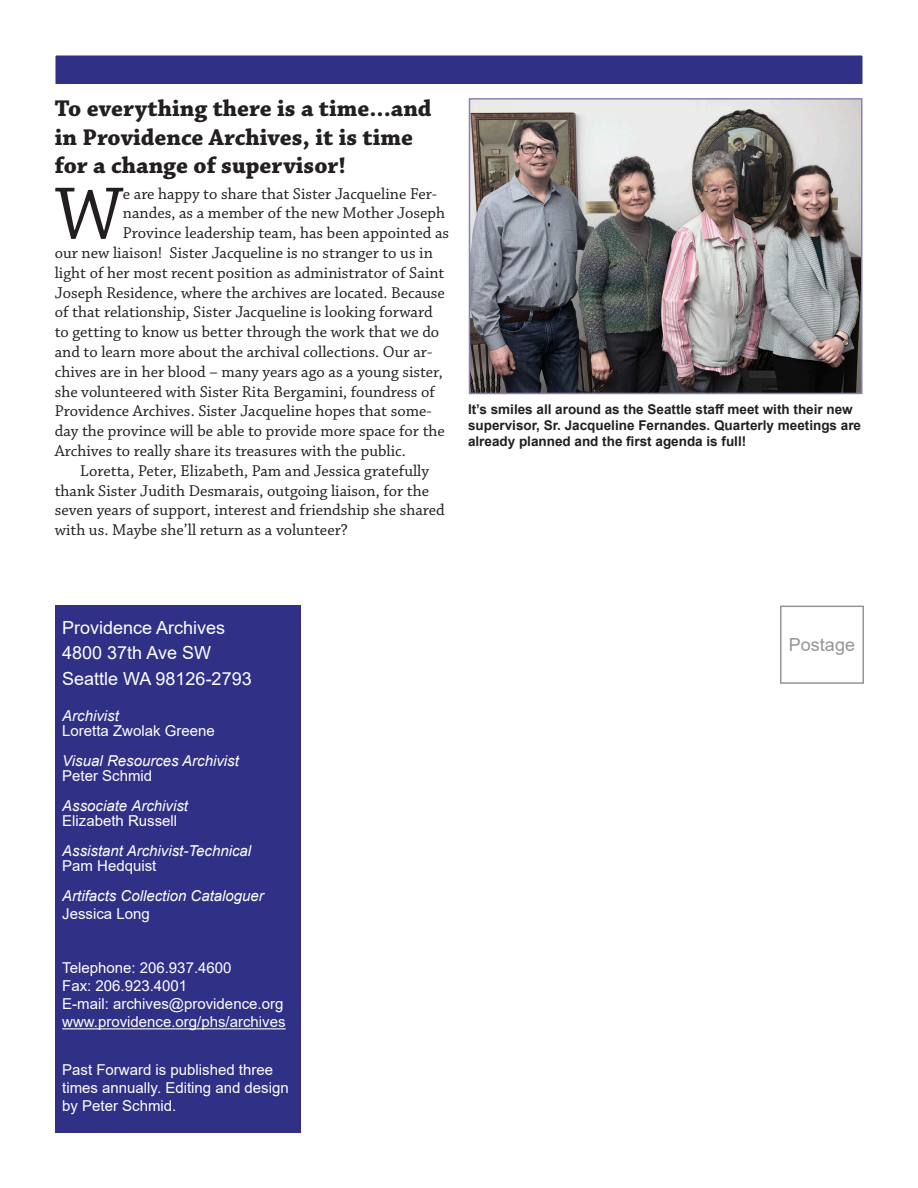
<style>
.page{position:relative;width:918px;height:1188px;background:#fff}
.page>*{position:absolute;margin:0;border:0;box-sizing:border-box;transform-origin:0 0}
.First_Paragraph{font:77.4px "Chaparral Pro";color:#231f20}
.t1{font:700 24px/28.8px "Chaparral Pro";color:#231f20}
.t2{font:18px/25.5px "Arial";color:#fff}
.t3{font:18px "Arial";color:#939598}
.First_Paragraph-2{font:16.5px/19.8px "Chaparral Pro";color:#231f20}
.t4{font:15px/18px "Arial";color:#fff}
.t5{font:italic 15px "Arial";color:#fff}
.t6{font:700 13.5px/16.2px "Arial";color:#231f20}
</style>
<div class="page">
<div style="left:54px;top:54px;width:810px;height:32px;background:#303087;border:2px solid #fff"></div>
<div style="left:55px;top:606px;width:246px;height:527px;background:#303087"></div>
<hr style="left:62px;top:1028px;width:224px;height:1px;background:#fff">
<div style="left:780px;top:606px;width:84px;height:78px;border:2px solid #939598"></div>
<img style="left:472px;top:101px;width:387px;height:290px">
<div style="left:469px;top:98px;width:393px;height:296px;border:2px solid #8981b5"></div>
<p class="t1" style="left:55px;top:94px;width:378px">To everything there is a time...and in Providence Archives, it is time for a change of supervisor!</p>
<p class="First_Paragraph" style="left:55px;top:171px;width:70px">W</p>
<p class="First_Paragraph-2" style="left:123px;top:184px;width:316px">e are happy to share that Sister Jacqueline Fer-</p>
<p class="First_Paragraph-2" style="left:123px;top:204px;width:324px">nandes, as a member of the new Mother Joseph</p>
<p class="First_Paragraph-2" style="left:123px;top:224px;width:328px">Province leadership team, has been appointed as</p>
<p class="First_Paragraph-2" style="left:55px;top:243px;width:380px">our new liaison! Sister Jacqueline is no stranger to us in</p>
<p class="First_Paragraph-2" style="left:55px;top:263px;width:391px">light of her most recent position as administrator of Saint</p>
<p class="First_Paragraph-2" style="left:55px;top:283px;width:392px">Joseph Residence, where the archives are located. Because</p>
<p class="First_Paragraph-2" style="left:55px;top:303px;width:379px">of that relationship, Sister Jacqueline is looking forward</p>
<p class="First_Paragraph-2" style="left:55px;top:323px;width:386px">to getting to know us better through the work that we do</p>
<p class="First_Paragraph-2" style="left:55px;top:342px;width:379px">and to learn more about the archival collections. Our ar-</p>
<p class="First_Paragraph-2" style="left:55px;top:362px;width:390px">chives are in her blood – many years ago as a young sister,</p>
<p class="First_Paragraph-2" style="left:55px;top:382px;width:382px">she volunteered with Sister Rita Bergamini, foundress of</p>
<p class="First_Paragraph-2" style="left:55px;top:402px;width:379px">Providence Archives. Sister Jacqueline hopes that some-</p>
<p class="First_Paragraph-2" style="left:55px;top:422px;width:392px">day the province will be able to provide more space for the</p>
<p class="First_Paragraph-2" style="left:55px;top:441px;width:353px">Archives to really share its treasures with the public.</p>
<p class="First_Paragraph-2" style="left:55px;top:461px;width:392px;text-indent:26px">Loretta, Peter, Elizabeth, Pam and Jessica gratefully thank Sister Judith Desmarais, outgoing liaison, for the seven years of support, interest and friendship she shared with us. Maybe she’ll return as a volunteer?</p>
<p class="t6" style="left:468px;top:401px;width:395px">It’s smiles all around as the Seattle staff meet with their new supervisor, Sr. Jacqueline Fernandes. Quarterly meetings are already planned and the first agenda is full!</p>
<p class="t2" style="left:62px;top:614px;width:191px">Providence Archives<br>4800 37th Ave SW<br>Seattle WA 98126-2793</p>
<p class="t5" style="left:62px;top:706px;width:58px">Archivist</p>
<p class="t4" style="left:62px;top:722px;width:154px">Loretta Zwolak Greene</p>
<p class="t5" style="left:62px;top:751px;width:178px">Visual Resources Archivist</p>
<p class="t4" style="left:62px;top:767px;width:92px">Peter Schmid</p>
<p class="t5" style="left:62px;top:796px;width:127px">Associate Archivist</p>
<p class="t4" style="left:62px;top:812px;width:117px">Elizabeth Russell</p>
<p class="t5" style="left:62px;top:841px;width:190px">Assistant Archivist-Technical</p>
<p class="t4" style="left:62px;top:857px;width:96px">Pam Hedquist</p>
<p class="t5" style="left:62px;top:886px;width:203px">Artifacts Collection Cataloguer</p>
<p class="t4" style="left:62px;top:905px;width:89px">Jessica Long</p>
<p class="t4" style="left:62px;top:959px;width:225px">Telephone: 206.937.4600<br>Fax: 206.923.4001<br>E-mail: archives@providence.org www.providence.org/phs/archives</p>
<p class="t4" style="left:62px;top:1061px;width:228px">Past Forward is published three times annually. Editing and design by Peter Schmid.</p>
<p class="t3" style="left:789px;top:633px;width:68px">Postage</p>
</div>
